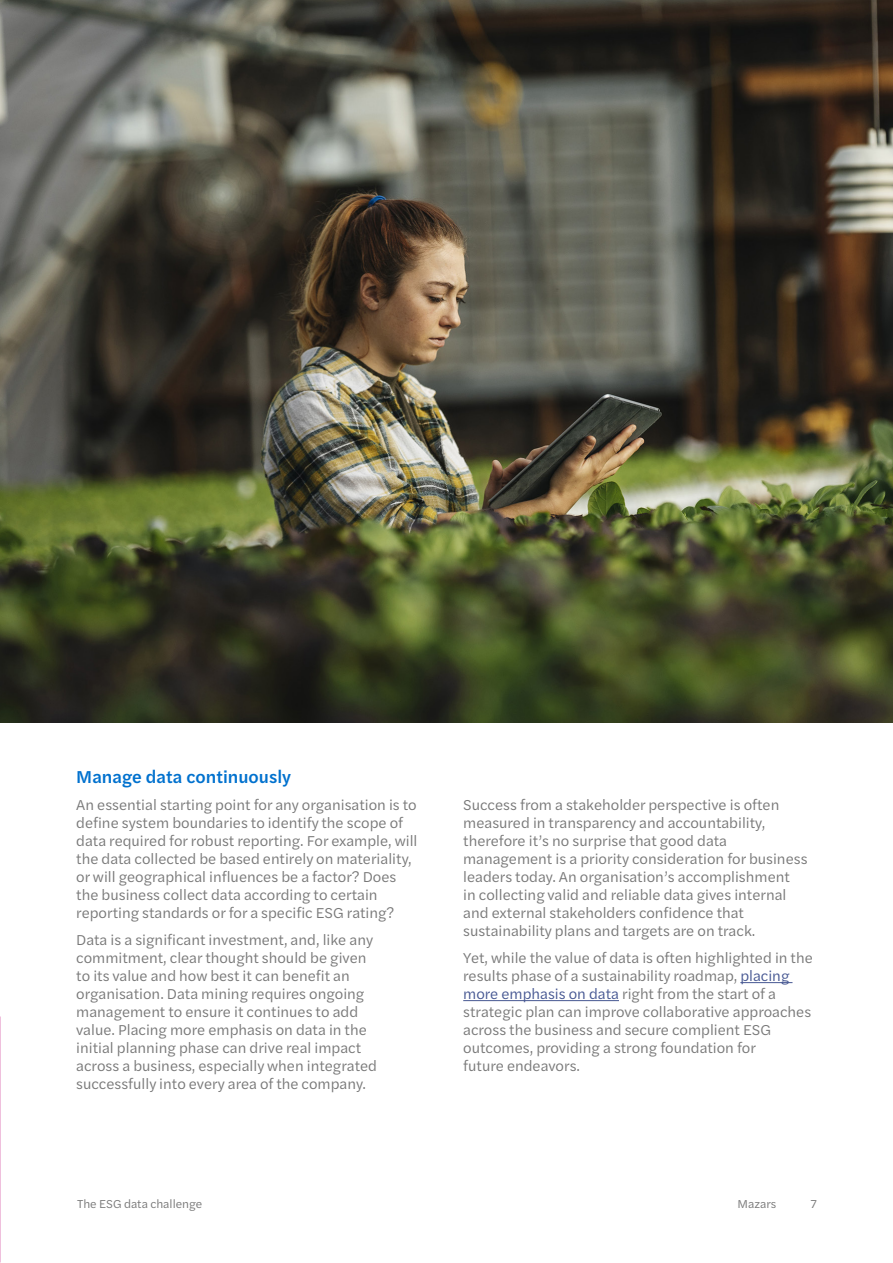
<style>
.page{position:relative;width:893px;height:1263px;background:#fff}
.page>*{position:absolute;margin:0;border:0;box-sizing:border-box;transform-origin:0 0}
.t1{font:500 18px "Halyard Text";color:#0071ce}
.t2{font:15px/18px "Halyard Text";color:#787878}
.t3{font:12px "Halyard Text";color:#787878}
.s1{color:#465792}
</style>
<div class="page">
<img style="left:0;top:1016px;width:1px;height:247px">
<img style="left:0;top:0;width:893px;height:723px">
<hr style="left:740px;top:982px;width:52px;height:1px;background:#465792">
<hr style="left:463px;top:1000px;width:156px;height:1px;background:#465792">
<p class="t1" style="left:76px;top:764px;width:216px">Manage data continuously</p>
<p class="t2" style="left:76px;top:795px;width:343px">An essential starting point for any organisation is to define system boundaries to identify the scope of data required for robust reporting. For example, will the data collected be based entirely on materiality, or will geographical influences be a factor? Does the business collect data according to certain reporting standards or for a specific ESG rating?</p>
<p class="t2" style="left:76px;top:930px;width:302px">Data is a significant investment, and, like any commitment, clear thought should be given to its value and how best it can benefit an organisation. Data mining requires ongoing management to ensure it continues to add value. Placing more emphasis on data in the initial planning phase can drive real impact across a business, especially when integrated successfully into every area of the company.</p>
<p class="t2" style="left:463px;top:795px;width:346px">Success from a stakeholder perspective is often measured in transparency and accountability, therefore it’s no surprise that good data management is a priority consideration for business leaders today. An organisation’s accomplishment<br>in collecting valid and reliable data gives internal and external stakeholders confidence that sustainability plans and targets are on track.</p>
<p class="t2" style="left:463px;top:948px;width:351px">Yet, while the value of data is often highlighted in the results phase of a sustainability roadmap, <span class="s1">placing more emphasis on data</span> right from the start of a strategic plan can improve collaborative approaches across the business and secure complient ESG outcomes, providing a strong foundation for<br>future endeavors.</p>
<p class="t3" style="left:77px;top:1195px;width:127px">The ESG data challenge</p>
<p class="t3" style="left:738px;top:1195px;width:40px">Mazars</p>
<p class="t3" style="left:811px;top:1195px;width:8px">7</p>
</div>
